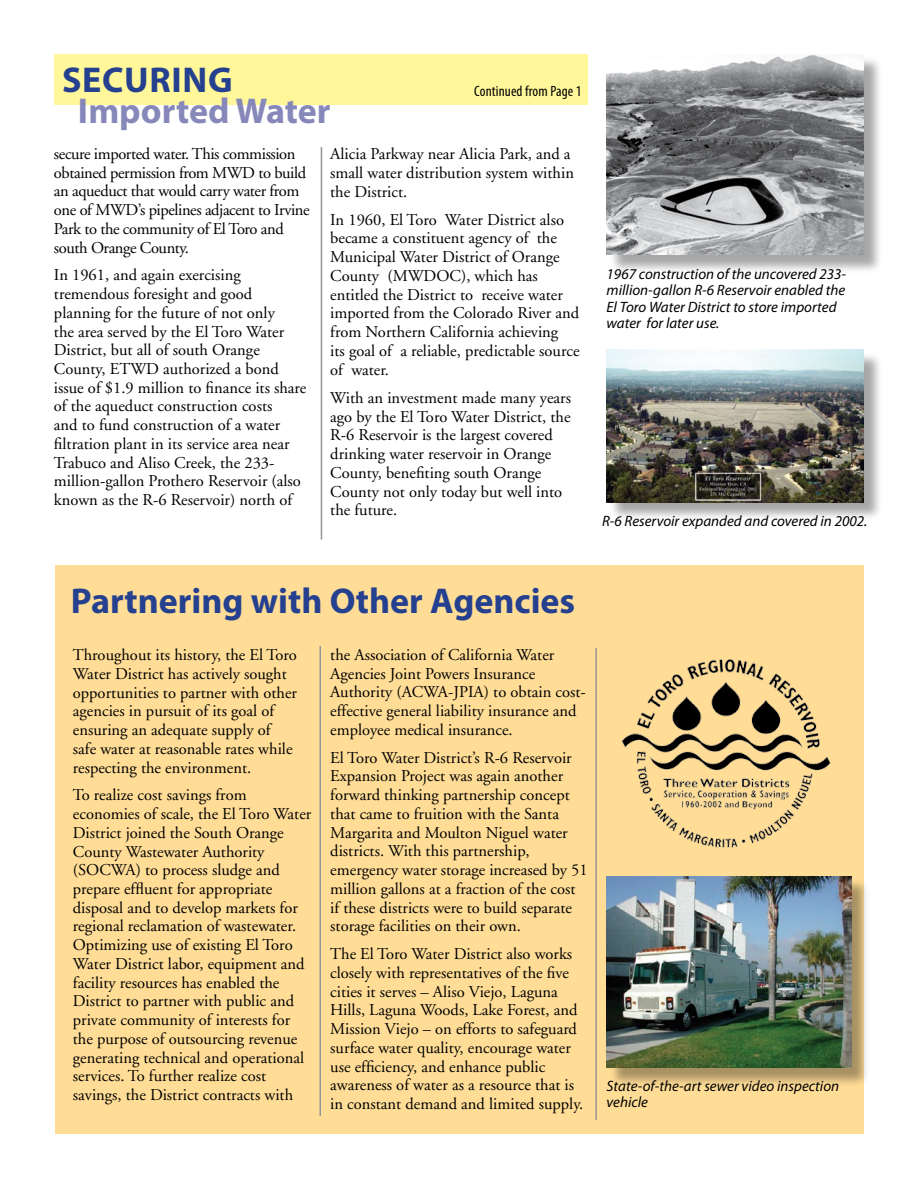
<style>
.page{position:relative;width:918px;height:1188px;background:#fff}
.page>*{position:absolute;margin:0;border:0;box-sizing:border-box;transform-origin:0 0}
.t1{font:700 36px "Myriad Pro";color:#24408f}
.t2{font:700 36px "Myriad Pro";color:#8788ba}
.t3{font:16.5px/18.8px "Adobe Garamond";color:#000}
.t4{font:16.5px/18.8px "Adobe Garamond";letter-spacing:-.025em;color:#000}
.t5{font:italic 15px/16.5px "Myriad Pro";color:#000}
.t6{font:condensed 15px "Myriad Pro";letter-spacing:.01em;color:#000}
</style>
<div class="page">
<div style="left:55px;top:566px;width:809px;height:568px;background:#ffdd97"></div>
<hr style="left:595px;top:648px;width:2px;height:472px;background:#939598">
<div style="left:54px;top:54px;width:534px;height:50px;background:#fff799"></div>
<div style="left:608px;top:351px;width:277px;height:172px;background:#000;opacity:.35"></div>
<img style="left:607px;top:350px;width:257px;height:152px">
<hr style="left:320px;top:646px;width:1px;height:470px;background:#939598">
<hr style="left:321px;top:147px;width:1px;height:393px;background:#939598">
<div style="left:608px;top:878px;width:264px;height:209px;background:#000;opacity:.35"></div>
<img style="left:607px;top:876px;width:244px;height:192px">
<div style="left:608px;top:56px;width:277px;height:219px;background:#000;opacity:.35"></div>
<img style="left:607px;top:55px;width:257px;height:200px">
<img style="left:621px;top:659px;width:210px;height:189px">
<h1 class="t1" style="left:62px;top:57px;width:172px">Securing</h1>
<h1 class="t2" style="left:78px;top:87px;width:254px">Imported Water</h1>
<p class="t6" style="left:474px;top:82px;width:109px">Continued from Page 1</p>
<p class="t4" style="left:54px;top:145px;width:257px">secure imported water. This commission obtained permission from MWD to build an aqueduct that would carry water from one of MWD’s pipelines adjacent to Irvine Park to the community of El Toro and south Orange County.</p>
<p class="t3" style="left:54px;top:266px;width:254px">In 1961, and again exercising tremendous foresight and good planning for the future of not only<br>the area served by the El Toro Water District, but all of south Orange County, ETWD authorized a bond issue of $1.9 million to finance its share of the aqueduct construction costs<br>and to fund construction of a water filtration plant in its service area near Trabuco and Aliso Creek, the 233- million-gallon Prothero Reservoir (also known as the R-6 Reservoir) north of</p>
<p class="t3" style="left:330px;top:145px;width:245px">Alicia Parkway near Alicia Park, and a small water distribution system within the District.</p>
<p class="t3" style="left:330px;top:211px;width:251px">In 1960, El Toro Water District also became a constituent agency of the<br>Municipal Water District of Orange<br>County (MWDOC), which has entitled the District to receive water imported from the Colorado River and from Northern California achieving<br>its goal of a reliable, predictable source of water.</p>
<p class="t3" style="left:330px;top:389px;width:242px">With an investment made many years ago by the El Toro Water District, the<br>R-6 Reservoir is the largest covered drinking water reservoir in Orange<br>County, benefiting south Orange<br>County not only today but well into the future.</p>
<p class="t5" style="left:607px;top:265px;width:241px">1967 construction of the uncovered 233- million-gallon R-6 Reservoir enabled the El Toro Water District to store imported water for later use.</p>
<p class="t5" style="left:602px;top:512px;width:267px">R-6 Reservoir expanded and covered in 2002.</p>
<h1 class="t1" style="left:71px;top:577px;width:506px">Partnering with Other Agencies</h1>
<p class="t3" style="left:73px;top:646px;width:226px">Throughout its history, the El Toro Water District has actively sought opportunities to partner with other agencies in pursuit of its goal of ensuring an adequate supply of safe water at reasonable rates while respecting the environment.</p>
<p class="t3" style="left:73px;top:786px;width:240px">To realize cost savings from economies of scale, the El Toro Water District joined the South Orange County Wastewater Authority (SOCWA) to process sludge and prepare effluent for appropriate disposal and to develop markets for regional reclamation of wastewater.<br>Optimizing use of existing El Toro Water District labor, equipment and facility resources has enabled the District to partner with public and private community of interests for the purpose of outsourcing revenue generating technical and operational services. To further realize cost savings, the District contracts with</p>
<p class="t3" style="left:330px;top:646px;width:257px">the Association of California Water Agencies Joint Powers Insurance Authority (ACWA-JPIA) to obtain cost&shy;effective general liability insurance and employee medical insurance.</p>
<p class="t3" style="left:330px;top:748px;width:259px">El Toro Water District’s R-6 Reservoir Expansion Project was again another forward thinking partnership concept that came to fruition with the Santa Margarita and Moulton Niguel water districts. With this partnership, emergency water storage increased by 51 million gallons at a fraction of the cost if these districts were to build separate storage facilities on their own.</p>
<p class="t3" style="left:330px;top:945px;width:255px">The El Toro Water District also works closely with representatives of the five cities it serves – Aliso Viejo, Laguna Hills, Laguna Woods, Lake Forest, and Mission Viejo – on efforts to safeguard surface water quality, encourage water use efficiency, and enhance public awareness of water as a resource that is in constant demand and limited supply.</p>
<p class="t5" style="left:607px;top:1077px;width:234px">State-of-the-art sewer video inspection vehicle</p>
</div>
